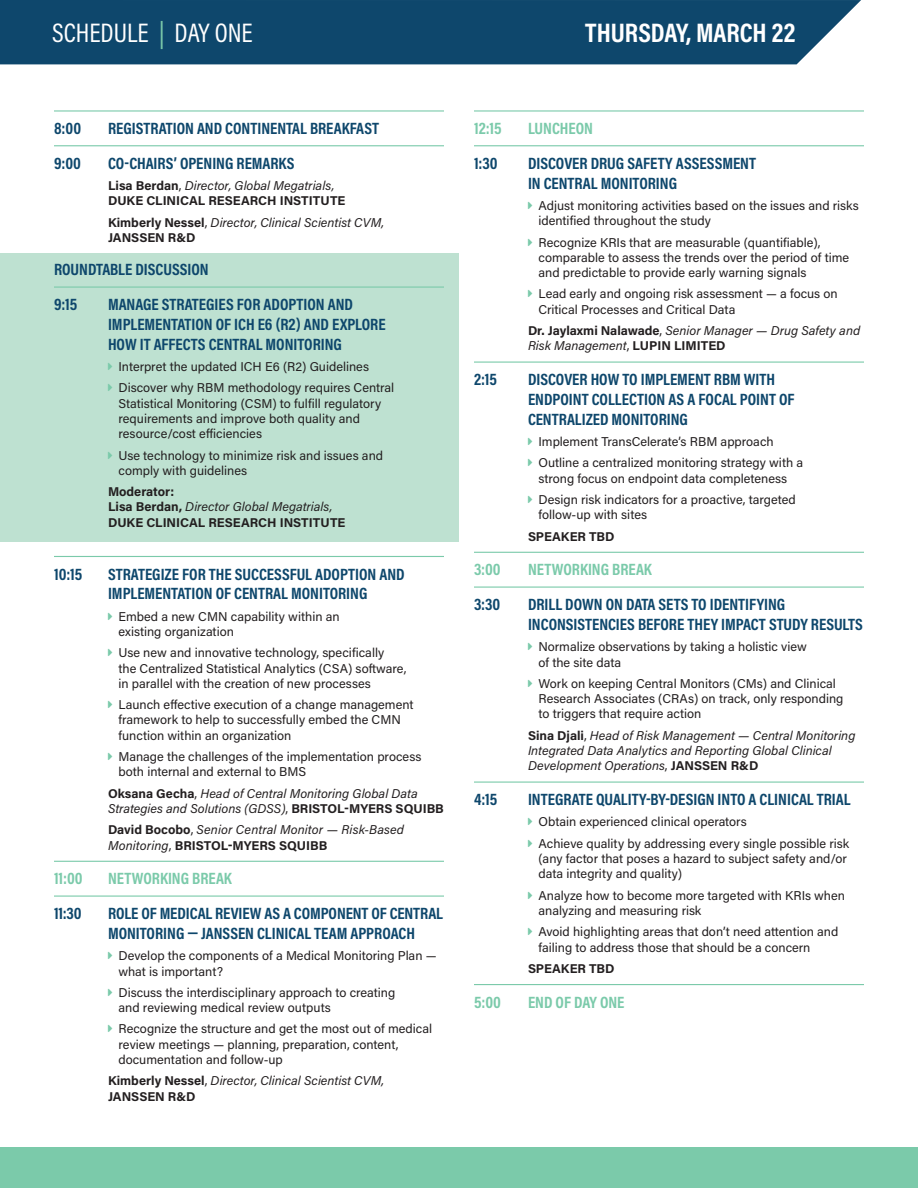
<style>
.page{position:relative;width:918px;height:1188px;background:#fff}
.page>*{position:absolute;margin:0;border:0;box-sizing:border-box;transform-origin:0 0}
.pg3-schedule-h1{font:700 27px "Acumin Pro Cond";color:#fff}
.pg3-schedule-h1-2{font:27px "Acumin Pro Cond";color:#fff}
.pg3-schedule-h3{font:700 16.5px/19.8px "Acumin Pro Cond";color:#0e476c}
.pg3-schedule-h3-2{font:700 16.5px "Acumin Pro Cond";color:#7bcaaa}
.pg3-schedule-h2{font:700 16.5px "Acumin Pro Cond";color:#0e476c}
.t1{font:12.75px/15.3px "Acumin Pro";color:#231f20}
.pg3-schedule-copy{font:italic 12.75px/15.3px "Acumin Pro";color:#231f20}
.pg3-schedule-copy-2{font:700 12.75px/15.3px "Acumin Pro";color:#231f20}
.s1{color:#7bcaaa}
.s2{font-weight:400}
.s3{font-weight:400;font-style:italic}
.s4{font-weight:700;font-style:normal}
.s5{font-style:normal}
</style>
<div class="page">
<div style="left:0;top:1148px;width:918px;height:40px;background:#7bcaaa"></div>
<div style="left:0;top:254px;width:459px;height:288px;background:#bee1d1"></div>
<div style="left:0;top:0;width:861px;height:64px;background:#0e476c"></div>
<hr style="left:54px;top:110px;width:390px;height:2px;background:#7bcaaa">
<hr style="left:54px;top:145px;width:390px;height:1px;background:#7bcaaa">
<hr style="left:54px;top:287px;width:390px;height:1px;background:#7bcaaa">
<hr style="left:54px;top:556px;width:390px;height:1px;background:#7bcaaa">
<hr style="left:54px;top:861px;width:390px;height:1px;background:#7bcaaa">
<hr style="left:54px;top:896px;width:390px;height:1px;background:#7bcaaa">
<hr style="left:474px;top:110px;width:390px;height:2px;background:#7bcaaa">
<hr style="left:474px;top:145px;width:390px;height:1px;background:#7bcaaa">
<hr style="left:474px;top:362px;width:390px;height:1px;background:#7bcaaa">
<hr style="left:474px;top:552px;width:390px;height:1px;background:#7bcaaa">
<hr style="left:474px;top:587px;width:390px;height:1px;background:#7bcaaa">
<hr style="left:474px;top:782px;width:390px;height:1px;background:#7bcaaa">
<hr style="left:474px;top:984px;width:390px;height:1px;background:#7bcaaa">
<p class="pg3-schedule-h1-2" style="left:52px;top:15px;width:202px">SCHEDULE <span class="s1">|</span> DAY ONE</p>
<p class="pg3-schedule-h1" style="left:585px;top:15px;width:212px">THURSDAY, MARCH 22</p>
<p class="pg3-schedule-h3" style="left:54px;top:118px;width:29px">8:00</p>
<p class="pg3-schedule-h3" style="left:108px;top:118px;width:273px">REGISTRATION AND CONTINENTAL BREAKFAST</p>
<p class="pg3-schedule-h3" style="left:54px;top:153px;width:29px">9:00</p>
<p class="pg3-schedule-h3" style="left:108px;top:153px;width:188px">CO-CHAIRS’ OPENING REMARKS</p>
<p class="pg3-schedule-copy-2" style="left:108px;top:177px;width:239px">Lisa Berdan<span class="s2">,</span> <span class="s3">Director, Global Megatrials,<br></span>DUKE CLINICAL RESEARCH INSTITUTE</p>
<p class="pg3-schedule-copy" style="left:108px;top:214px;width:277px"><span class="s4">Kimberly Nessel</span><span class="s5">,</span> Director, Clinical Scientist CVM,<br><span class="s4">JANSSEN R&amp;D</span></p>
<p class="pg3-schedule-h2" style="left:54px;top:259px;width:156px">ROUNDTABLE DISCUSSION</p>
<p class="pg3-schedule-h3" style="left:54px;top:294px;width:25px">9:15</p>
<p class="pg3-schedule-h3" style="left:108px;top:294px;width:279px">MANAGE STRATEGIES FOR ADOPTION AND<br>IMPLEMENTATION OF ICH E6 (R2) AND EXPLORE<br>HOW IT AFFECTS CENTRAL MONITORING</p>
<p class="t1" style="left:119px;top:358px;width:252px">Interpret the updated ICH E6 (R2) Guidelines</p>
<p class="t1" style="left:119px;top:380px;width:277px">Discover why RBM methodology requires Central Statistical Monitoring (CSM) to fulfill regulatory requirements and improve both quality and resource/cost efficiencies</p>
<p class="t1" style="left:119px;top:447px;width:266px">Use technology to minimize risk and issues and comply with guidelines</p>
<p class="pg3-schedule-copy-2" style="left:108px;top:483px;width:239px">Moderator:<br>Lisa Berdan, <span class="s3">Director Global Megatrials,<br></span>DUKE CLINICAL RESEARCH INSTITUTE</p>
<p class="pg3-schedule-h3" style="left:54px;top:564px;width:30px">10:15</p>
<p class="pg3-schedule-h3" style="left:108px;top:564px;width:298px">STRATEGIZE FOR THE SUCCESSFUL ADOPTION AND<br>IMPLEMENTATION OF CENTRAL MONITORING</p>
<p class="t1" style="left:119px;top:608px;width:223px">Embed a new CMN capability within an existing organization</p>
<p class="t1" style="left:119px;top:645px;width:289px">Use new and innovative technology, specifically<br>the Centralized Statistical Analytics (CSA) software, in parallel with the creation of new processes</p>
<p class="t1" style="left:119px;top:697px;width:297px">Launch effective execution of a change management framework to help to successfully embed the CMN function within an organization</p>
<p class="t1" style="left:119px;top:748px;width:305px">Manage the challenges of the implementation process both internal and external to BMS</p>
<p class="pg3-schedule-copy" style="left:108px;top:785px;width:337px"><span class="s4">Oksana Gecha</span><span class="s5">,</span> Head of Central Monitoring Global Data<br>Strategies and Solutions (GDSS)<span class="s5">,</span> <span class="s4">BRISTOL-MYERS SQUIBB</span></p>
<p class="pg3-schedule-copy" style="left:108px;top:822px;width:297px"><span class="s4">David Bocobo</span><span class="s5">,</span> Senior Central Monitor — Risk-Based<br>Monitoring<span class="s5">,</span> <span class="s4">BRISTOL-MYERS SQUIBB</span></p>
<p class="pg3-schedule-h3-2" style="left:54px;top:868px;width:30px">11:00</p>
<p class="pg3-schedule-h3-2" style="left:108px;top:868px;width:125px">NETWORKING BREAK</p>
<p class="pg3-schedule-h3" style="left:54px;top:903px;width:29px">11:30</p>
<p class="pg3-schedule-h3" style="left:108px;top:903px;width:337px">ROLE OF MEDICAL REVIEW AS A COMPONENT OF CENTRAL<br>MONITORING — JANSSEN CLINICAL TEAM APPROACH</p>
<p class="t1" style="left:119px;top:948px;width:320px">Develop the components of a Medical Monitoring Plan — what is important?</p>
<p class="t1" style="left:119px;top:984px;width:278px">Discuss the interdisciplinary approach to creating and reviewing medical review outputs</p>
<p class="t1" style="left:119px;top:1021px;width:315px">Recognize the structure and get the most out of medical review meetings — planning, preparation, content, documentation and follow-up</p>
<p class="pg3-schedule-copy" style="left:108px;top:1073px;width:277px"><span class="s4">Kimberly Nessel</span><span class="s5">,</span> Director, Clinical Scientist CVM,<br><span class="s4">JANSSEN R&amp;D</span></p>
<p class="pg3-schedule-h3-2" style="left:474px;top:117px;width:29px">12:15</p>
<p class="pg3-schedule-h3-2" style="left:528px;top:117px;width:67px">LUNCHEON</p>
<p class="pg3-schedule-h3" style="left:474px;top:153px;width:25px">1:30</p>
<p class="pg3-schedule-h3" style="left:528px;top:153px;width:230px">DISCOVER DRUG SAFETY ASSESSMENT<br>IN CENTRAL MONITORING</p>
<p class="t1" style="left:539px;top:197px;width:322px">Adjust monitoring activities based on the issues and risks identified throughout the study</p>
<p class="t1" style="left:539px;top:234px;width:312px">Recognize KRIs that are measurable (quantifiable), comparable to assess the trends over the period of time and predictable to provide early warning signals</p>
<p class="t1" style="left:539px;top:286px;width:301px">Lead early and ongoing risk assessment — a focus on<br>Critical Processes and Critical Data</p>
<p class="pg3-schedule-copy" style="left:528px;top:322px;width:334px"><span class="s4">Dr. Jaylaxmi Nalawade</span><span class="s5">,</span> Senior Manager — Drug Safety and<br>Risk Management<span class="s5">,</span> <span class="s4">LUPIN LIMITED</span></p>
<p class="pg3-schedule-h3" style="left:474px;top:369px;width:25px">2:15</p>
<p class="pg3-schedule-h3" style="left:528px;top:369px;width:268px">DISCOVER HOW TO IMPLEMENT RBM WITH<br>ENDPOINT COLLECTION AS A FOCAL POINT OF<br>CENTRALIZED MONITORING</p>
<p class="t1" style="left:539px;top:433px;width:237px">Implement TransCelerate’s RBM approach</p>
<p class="t1" style="left:539px;top:455px;width:266px">Outline a centralized monitoring strategy with a strong focus on endpoint data completeness</p>
<p class="t1" style="left:539px;top:491px;width:259px">Design risk indicators for a proactive, targeted follow-up with sites</p>
<p class="pg3-schedule-copy-2" style="left:528px;top:528px;width:88px">SPEAKER TBD</p>
<p class="pg3-schedule-h3-2" style="left:474px;top:559px;width:28px">3:00</p>
<p class="pg3-schedule-h3-2" style="left:528px;top:559px;width:125px">NETWORKING BREAK</p>
<p class="pg3-schedule-h3" style="left:474px;top:594px;width:28px">3:30</p>
<p class="pg3-schedule-h3" style="left:528px;top:594px;width:336px">DRILL DOWN ON DATA SETS TO IDENTIFYING<br>INCONSISTENCIES BEFORE THEY IMPACT STUDY RESULTS</p>
<p class="t1" style="left:539px;top:639px;width:270px">Normalize observations by taking a holistic view of the site data</p>
<p class="t1" style="left:539px;top:675px;width:307px">Work on keeping Central Monitors (CMs) and Clinical<br>Research Associates (CRAs) on track, only responding to triggers that require action</p>
<p class="pg3-schedule-copy" style="left:528px;top:727px;width:329px"><span class="s4">Sina Djali</span><span class="s5">,</span> Head of Risk Management — Central Monitoring<br>Integrated Data Analytics and Reporting Global Clinical<br>Development Operations<span class="s5">,</span> <span class="s4">JANSSEN R&amp;D</span></p>
<p class="pg3-schedule-h3" style="left:474px;top:789px;width:25px">4:15</p>
<p class="pg3-schedule-h3" style="left:528px;top:789px;width:324px">INTEGRATE QUALITY-BY-DESIGN INTO A CLINICAL TRIAL</p>
<p class="t1" style="left:539px;top:814px;width:210px">Obtain experienced clinical operators</p>
<p class="t1" style="left:539px;top:835px;width:312px">Achieve quality by addressing every single possible risk (any factor that poses a hazard to subject safety and/or data integrity and quality)</p>
<p class="t1" style="left:539px;top:887px;width:308px">Analyze how to become more targeted with KRIs when analyzing and measuring risk</p>
<p class="t1" style="left:539px;top:924px;width:301px">Avoid highlighting areas that don’t need attention and failing to address those that should be a concern</p>
<p class="pg3-schedule-copy-2" style="left:528px;top:960px;width:88px">SPEAKER TBD</p>
<p class="pg3-schedule-h3-2" style="left:474px;top:991px;width:29px">5:00</p>
<p class="pg3-schedule-h3-2" style="left:528px;top:991px;width:98px">END OF DAY ONE</p>
</div>
